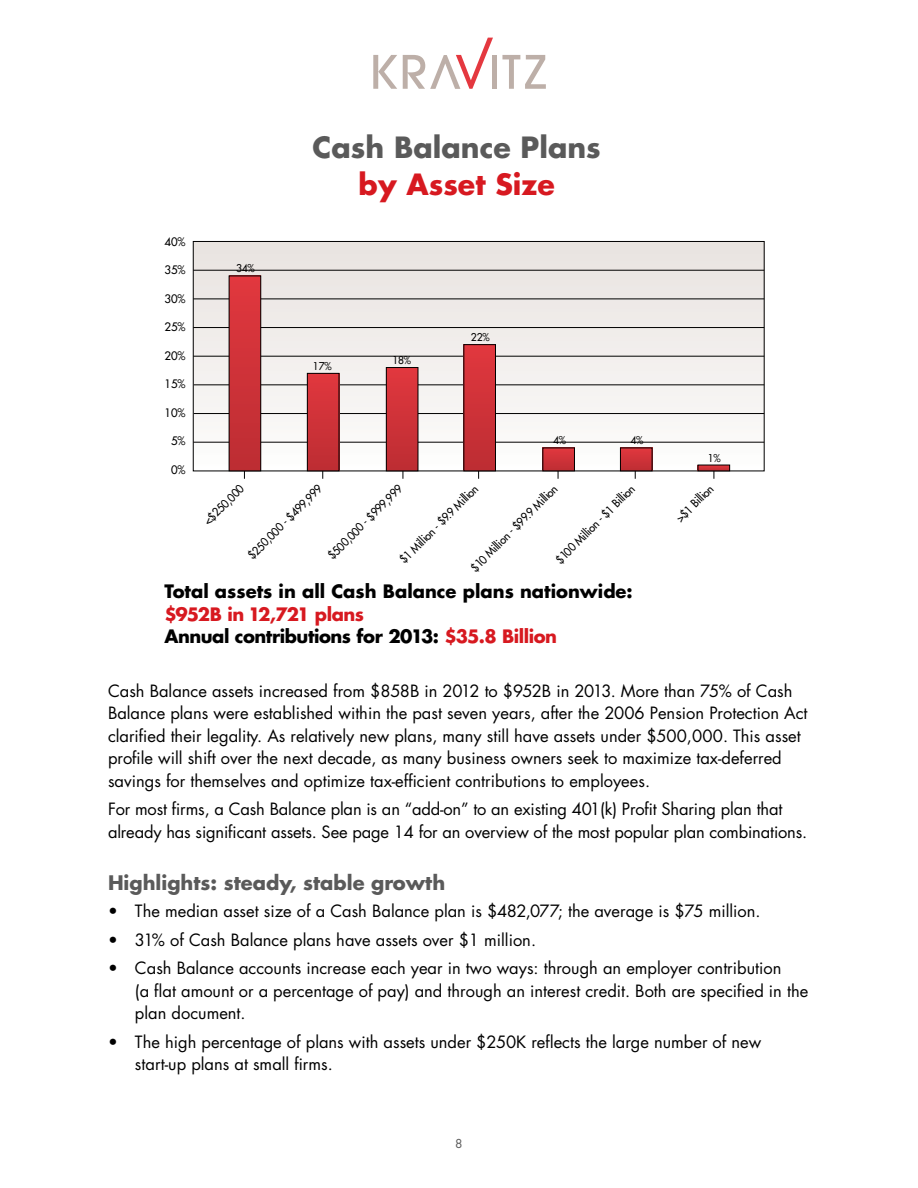
<style>
.page{position:relative;width:918px;height:1188px;background:#fff}
.page>*{position:absolute;margin:0;border:0;box-sizing:border-box;transform-origin:0 0}
.t1{font:700 28.5px "Futura";color:#5a5a5a}
.t2{font:700 28.5px "Futura";color:#d71920}
.t3{font:700 19.5px "Futura";color:#5a5a5a}
.t4{font:700 18px/22.5px "Futura";letter-spacing:-.025em;color:#d71920}
.t5{font:700 18px "Futura";color:#000}
.t6{font:16.5px/22.5px "Futura";color:#000}
.t7{font:12px "Futura";color:#5a5a5a}
.t8{font:11.4px "Futura";color:#000;scale:.95 1}
.t9{font:11.4px "Futura";color:#000}
.t10{font:10.5px "Futura";letter-spacing:-.02em;color:#000}
.s1{color:#000}
</style>
<div class="page">
<svg style="left:373px;top:55px;width:24px;height:34px"></svg>
<div style="left:492px;top:55px;width:5px;height:34px;background:#bdafa8"></div>
<svg style="left:502px;top:55px;width:44px;height:34px"></svg>
<svg style="left:403px;top:38px;width:90px;height:51px"></svg>
<svg style="left:195px;top:243px;width:568px;height:226px"></svg>
<div style="left:193px;top:241px;width:572px;height:230px;border:1px solid #000"></div>
<hr style="left:193px;top:299px;width:571px;height:1px;background:#000">
<hr style="left:193px;top:270px;width:571px;height:1px;background:#000">
<hr style="left:193px;top:327px;width:571px;height:1px;background:#000">
<hr style="left:193px;top:356px;width:571px;height:1px;background:#000">
<hr style="left:194px;top:385px;width:570px;height:1px;background:#000">
<hr style="left:194px;top:413px;width:570px;height:1px;background:#000">
<hr style="left:193px;top:442px;width:571px;height:1px;background:#000">
<div style="left:229px;top:276px;width:32px;height:195px;background:linear-gradient(to bottom,#e1383e,#bc2d33)"></div>
<div style="left:229px;top:275px;width:32px;height:196px;border:1px solid #000"></div>
<div style="left:307px;top:373px;width:32px;height:98px;background:linear-gradient(to bottom,#e1383e,#bd2d33)"></div>
<div style="left:307px;top:373px;width:32px;height:98px;border:1px solid #000"></div>
<div style="left:386px;top:368px;width:32px;height:103px;background:linear-gradient(to bottom,#e1373e,#bc2d33)"></div>
<div style="left:386px;top:367px;width:32px;height:104px;border:1px solid #000"></div>
<div style="left:464px;top:345px;width:32px;height:126px;background:linear-gradient(to bottom,#e1383e,#bd2d33)"></div>
<div style="left:463px;top:344px;width:33px;height:127px;border:1px solid #000"></div>
<svg style="left:544px;top:449px;width:29px;height:20px"></svg>
<svg style="left:622px;top:449px;width:29px;height:20px"></svg>
<div style="left:698px;top:465px;width:32px;height:6px;background:#d13339"></div>
<p class="t9" style="left:164px;top:234px;width:23px">40%</p>
<p class="t9" style="left:164px;top:263px;width:23px">35%</p>
<p class="t9" style="left:164px;top:291px;width:23px">30%</p>
<p class="t9" style="left:164px;top:320px;width:23px">25%</p>
<p class="t9" style="left:164px;top:348px;width:23px">20%</p>
<p class="t9" style="left:164px;top:377px;width:23px">15%</p>
<p class="t9" style="left:164px;top:405px;width:23px">10%</p>
<p class="t9" style="left:171px;top:434px;width:16px">5%</p>
<p class="t9" style="left:171px;top:462px;width:16px">0%</p>
<p class="t10" style="left:236px;top:262px;width:20px">34%</p>
<h1 class="t1" style="left:313px;top:127px;width:290px">Cash Balance Plans</h1>
<h1 class="t2" style="left:359px;top:165px;width:198px">by Asset Size</h1>
<p class="t10" style="left:313px;top:359px;width:20px">17%</p>
<p class="t10" style="left:392px;top:353px;width:20px">18%</p>
<p class="t10" style="left:471px;top:330px;width:20px">22%</p>
<p class="t10" style="left:553px;top:434px;width:15px">4%</p>
<p class="t10" style="left:631px;top:434px;width:15px">4%</p>
<p class="t10" style="left:708px;top:451px;width:15px">1%</p>
<p class="t8" style="left:200px;top:518px;width:56px;rotate:-45deg">&lt;$250,000</p>
<p class="t8" style="left:245px;top:552px;width:107px;rotate:-45deg">$250,000 - $499,999</p>
<p class="t8" style="left:325px;top:552px;width:107px;rotate:-45deg">$500,000 - $999,999</p>
<p class="t8" style="left:553px;top:556px;width:113px;rotate:-45deg">$100 Million - $1 Billion</p>
<p class="t8" style="left:673px;top:515px;width:51px;rotate:-45deg">&gt;$1 Billion</p>
<p class="t5" style="left:164px;top:579px;width:470px">Total assets in all Cash Balance plans nationwide:</p>
<p class="t4" style="left:164px;top:602px;width:394px">$952B in 12,721 plans<br><span class="s1">Annual contributions for 2013:</span> $35.8 Billion</p>
<p class="t8" style="left:468px;top:564px;width:125px;rotate:-45deg">$10 Million - $99.9 Million</p>
<p class="t8" style="left:396px;top:556px;width:113px;rotate:-45deg">$1 Million - $9.9 Million</p>
<p class="t6" style="left:108px;top:679px;width:701px">Cash Balance assets increased from $858B in 2012 to $952B in 2013. More than 75% of Cash Balance plans were established within the past seven years, after the 2006 Pension Protection Act clarified their legality. As relatively new plans, many still have assets under $500,000. This asset profile will shift over the next decade, as many business owners seek to maximize tax-deferred savings for themselves and optimize tax-efficient contributions to employees.</p>
<p class="t6" style="left:108px;top:798px;width:701px">For most firms, a Cash Balance plan is an “add-on” to an existing 401(k) Profit Sharing plan that already has significant assets. See page 14 for an overview of the most popular plan combinations.</p>
<p class="t3" style="left:108px;top:869px;width:339px">Highlights: steady, stable growth</p>
<p class="t6" style="left:108px;top:899px;width:654px">• The median asset size of a Cash Balance plan is $482,077; the average is $75 million.</p>
<p class="t6" style="left:108px;top:928px;width:430px">• 31% of Cash Balance plans have assets over $1 million.</p>
<p class="t6" style="left:135px;top:957px;width:675px;text-indent:-27px">• Cash Balance accounts increase each year in two ways: through an employer contribution<br>(a flat amount or a percentage of pay) and through an interest credit. Both are specified in the plan document.</p>
<p class="t6" style="left:135px;top:1030px;width:628px;text-indent:-27px">• The high percentage of plans with assets under $250K reflects the large number of new start-up plans at small firms.</p>
<p class="t7" style="left:455px;top:1136px;width:9px">8</p>
</div>
